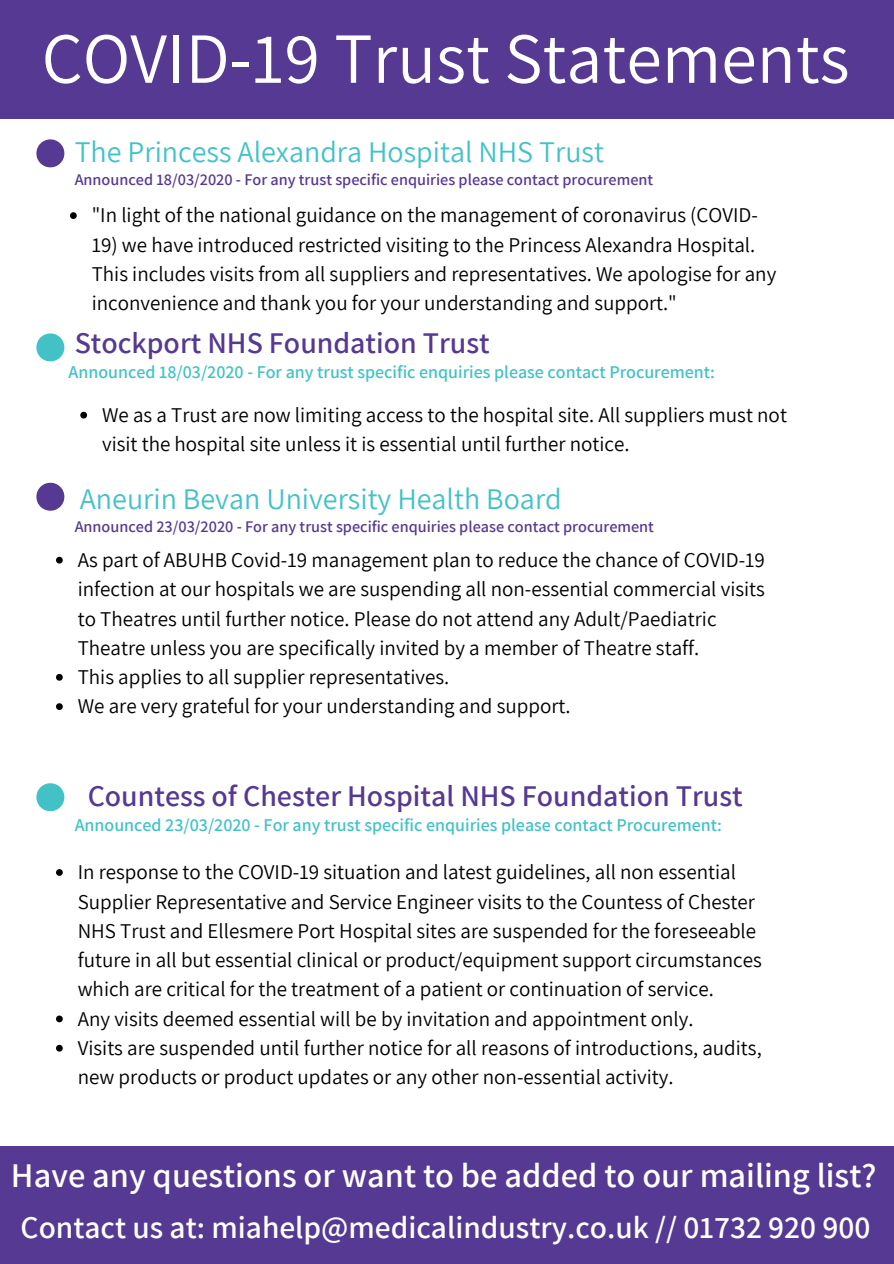
<style>
.page{position:relative;width:894px;height:1264px;background:#fff}
.page>*{position:absolute;margin:0;border:0;box-sizing:border-box;transform-origin:0 0}
.t1{font:72px "Assistant";color:#fff}
.t2{font:600 34.5px "Assistant";color:#fff}
.t3{font:600 31.5px "Assistant";color:#fff}
.t4{font:600 30px "Assistant";color:#563992}
.t5{font:30px "Assistant";color:#42c2c7}
.t6{font:21px/29.2px "Assistant";color:#000}
.t7{font:600 18px "Assistant";color:#42c2c7}
.t8{font:600 16.2px "Assistant";color:#563992}
</style>
<div class="page">
<div style="left:0;top:0;width:893px;height:118px;background:#563992"></div>
<div style="left:0;top:1146px;width:893px;height:117px;background:#563992"></div>
<svg style="left:36px;top:139px;width:28px;height:28px"></svg>
<svg style="left:70px;top:212px;width:7px;height:7px"></svg>
<svg style="left:36px;top:333px;width:28px;height:28px"></svg>
<svg style="left:80px;top:412px;width:7px;height:6px"></svg>
<svg style="left:56px;top:557px;width:7px;height:6px"></svg>
<svg style="left:56px;top:674px;width:7px;height:6px"></svg>
<svg style="left:56px;top:703px;width:7px;height:7px"></svg>
<svg style="left:36px;top:483px;width:28px;height:27px"></svg>
<svg style="left:56px;top:869px;width:7px;height:6px"></svg>
<svg style="left:56px;top:1015px;width:7px;height:7px"></svg>
<svg style="left:56px;top:1044px;width:7px;height:7px"></svg>
<svg style="left:36px;top:783px;width:28px;height:28px"></svg>
<h1 class="t1" style="left:42px;top:9px;width:809px">COVID-19 Trust Statements</h1>
<h3 class="t5" style="left:75px;top:132px;width:530px">The Princess Alexandra Hospital NHS Trust</h3>
<p class="t8" style="left:75px;top:169px;width:580px">Announced 18/03/2020 - For any trust specific enquiries please contact procurement</p>
<p class="t6" style="left:92px;top:200px;width:667px">"In light of the national guidance on the management of coronavirus (COVID-</p>
<p class="t6" style="left:92px;top:229px;width:686px">19) we have introduced restricted visiting to the Princess Alexandra Hospital.<br>This includes visits from all suppliers and representatives. We apologise for any inconvenience and thank you for your understanding and support."</p>
<h3 class="t4" style="left:75px;top:323px;width:416px">Stockport NHS Foundation Trust</h3>
<p class="t7" style="left:68px;top:360px;width:647px">Announced 18/03/2020 - For any trust specific enquiries please contact Procurement:</p>
<p class="t6" style="left:102px;top:399px;width:686px">We as a Trust are now limiting access to the hospital site. All suppliers must not visit the hospital site unless it is essential until further notice.</p>
<h3 class="t5" style="left:80px;top:478px;width:483px">Aneurin Bevan University Health Board</h3>
<p class="t8" style="left:75px;top:515px;width:580px">Announced 23/03/2020 - For any trust specific enquiries please contact procurement</p>
<p class="t6" style="left:78px;top:544px;width:688px">As part of ABUHB Covid-19 management plan to reduce the chance of COVID-19 infection at our hospitals we are suspending all non-essential commercial visits to Theatres until further notice. Please do not attend any Adult/Paediatric Theatre unless you are specifically invited by a member of Theatre staff.<br>This applies to all supplier representatives.<br>We are very grateful for your understanding and support.</p>
<h3 class="t4" style="left:88px;top:775px;width:656px">Countess of Chester Hospital NHS Foundation Trust</h3>
<p class="t7" style="left:75px;top:812px;width:648px">Announced 23/03/2020 - For any trust specific enquiries please contact Procurement:</p>
<p class="t6" style="left:78px;top:856px;width:685px">In response to the COVID-19 situation and latest guidelines, all non essential Supplier Representative and Service Engineer visits to the Countess of Chester NHS Trust and Ellesmere Port Hospital sites are suspended for the foreseeable future in all but essential clinical or product/equipment support circumstances which are critical for the treatment of a patient or continuation of service.<br>Any visits deemed essential will be by invitation and appointment only.<br>Visits are suspended until further notice for all reasons of introductions, audits, new products or product updates or any other non-essential activity.</p>
<h2 class="t2" style="left:11px;top:1151px;width:866px">Have any questions or want to be added to our mailing list?</h2>
<h3 class="t3" style="left:21px;top:1206px;width:851px">Contact us at: miahelp@medicalindustry.co.uk // 01732 920 900</h3>
</div>
